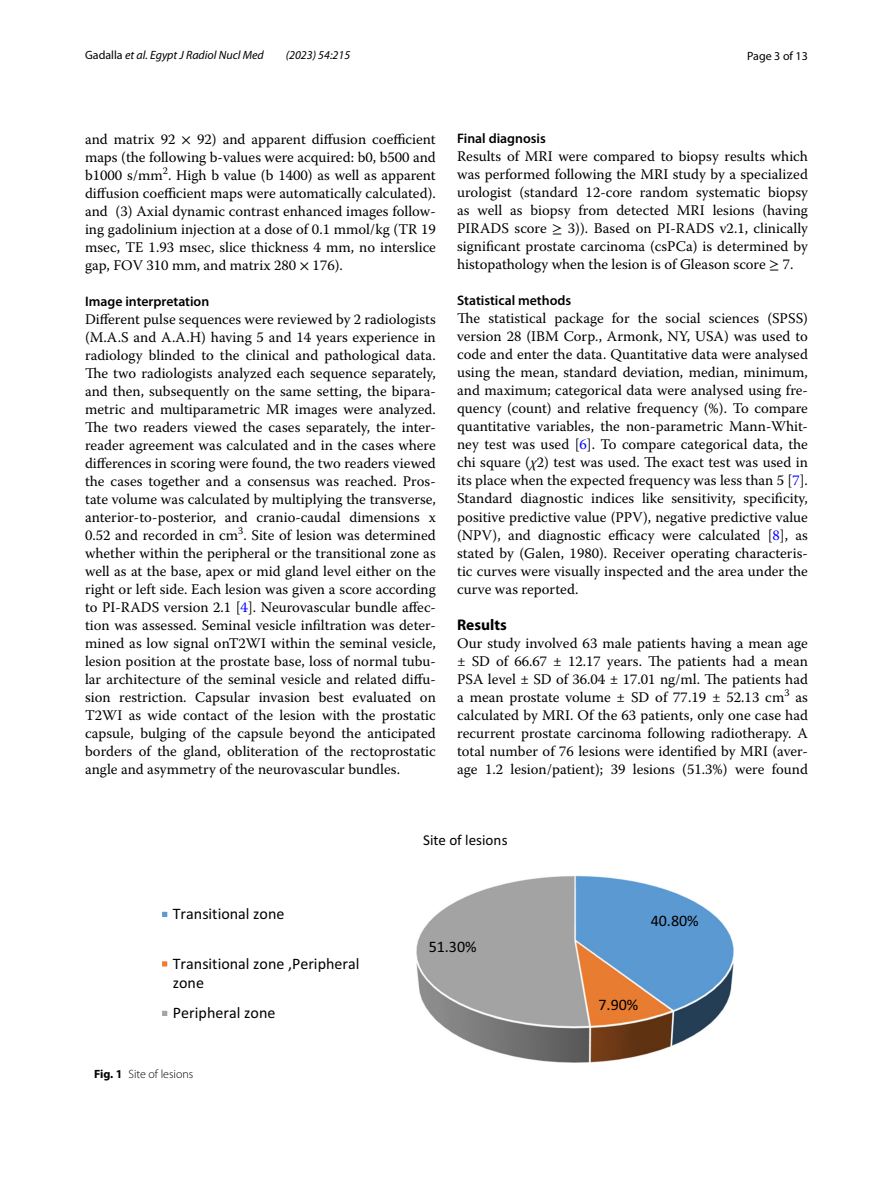
<style>
.page{position:relative;width:893px;height:1187px;background:#fff}
.page>*{position:absolute;margin:0;border:0;box-sizing:border-box;transform-origin:0 0}
.t1{font:16.05px/19.6px "Calibri";color:#000}
.t2{font:700 15.45px "Myriad Pro";color:#000}
.t3{font:15.15px "Calibri";color:#000}
.t4{font:14.7px/18px "Warnock Pro";color:#000;text-align:justify}
.t5{font:600 13.8px "Myriad Pro";color:#000}
.t6{font:italic 12px "Myriad Pro";color:#000}
.t7{font:300 12px "Myriad Pro";color:#000}
.t8{font:12px "Myriad Pro";color:#000}
.s1{font-style:normal}
.s2{font-family:"STIX"}
.s3{color:#00f}
.s4{font-style:italic}
.s5{font-weight:700}
</style>
<div class="page">
<img style="left:416px;top:875px;width:318px;height:187px">
<div style="left:160px;top:909px;width:9px;height:9px;background:#5b9bd5"></div>
<div style="left:158px;top:908px;width:13px;height:12px;border:4px solid #fff"></div>
<div style="left:160px;top:959px;width:9px;height:9px;background:#ed7d31"></div>
<div style="left:158px;top:957px;width:13px;height:13px;border:4px solid #fff"></div>
<div style="left:160px;top:1008px;width:9px;height:9px;background:#a5a5a5"></div>
<div style="left:158px;top:1007px;width:13px;height:12px;border:4px solid #fff"></div>
<p class="t6" style="left:85px;top:48px;width:180px"><span class="s1">Gadalla</span> et al. Egypt J Radiol Nucl Med</p>
<p class="t6" style="left:286px;top:48px;width:66px">(2023) 54:215</p>
<p class="t8" style="left:747px;top:48px;width:62px">Page 3 of 13</p>
<p class="t4" style="left:85px;top:130px;width:352px">and matrix 92 <span class="s2">×</span> 92) and apparent diffusion coefficient maps (the following b-values were acquired: b0, b500 and b1000 s/mm<sup>2</sup>. High b value (b 1400) as well as apparent diffusion coefficient maps were automatically calculated). and (3) Axial dynamic contrast enhanced images follow&shy;ing gadolinium injection at a dose of 0.1 mmol/kg (TR 19 msec, TE 1.93 msec, slice thickness 4 mm, no interslice gap, FOV 310 mm, and matrix 280 <span class="s2">×</span> 176).</p>
<p class="t5" style="left:85px;top:292px;width:126px">Image interpretation</p>
<p class="t4" style="left:85px;top:310px;width:352px">Different pulse sequences were reviewed by 2 radiologists (M.A.S and A.A.H) having 5 and 14 years experience in radiology blinded to the clinical and pathological data.<br>The two radiologists analyzed each sequence separately, and then, subsequently on the same setting, the bipara&shy;metric and multiparametric MR images were analyzed.<br>The two readers viewed the cases separately, the inter&shy;reader agreement was calculated and in the cases where differences in scoring were found, the two readers viewed the cases together and a consensus was reached. Pros&shy;tate volume was calculated by multiplying the transverse, anterior-to-posterior, and cranio-caudal dimensions x 0.52 and recorded in cm<sup>3</sup>. Site of lesion was determined whether within the peripheral or the transitional zone as well as at the base, apex or mid gland level either on the right or left side. Each lesion was given a score according to PI-RADS version 2.1 [<span class="s3">4</span>]. Neurovascular bundle affec&shy;tion was assessed. Seminal vesicle infiltration was deter&shy;mined as low signal onT2WI within the seminal vesicle, lesion position at the prostate base, loss of normal tubu&shy;lar architecture of the seminal vesicle and related diffu&shy;sion restriction. Capsular invasion best evaluated on T2WI as wide contact of the lesion with the prostatic capsule, bulging of the capsule beyond the anticipated borders of the gland, obliteration of the rectoprostatic angle and asymmetry of the neurovascular bundles.</p>
<p class="t5" style="left:457px;top:130px;width:90px">Final diagnosis</p>
<p class="t4" style="left:457px;top:147px;width:352px">Results of MRI were compared to biopsy results which was performed following the MRI study by a specialized urologist (standard 12-core random systematic biopsy as well as biopsy from detected MRI lesions (having PIRADS score <span class="s2">≥</span> 3)). Based on PI-RADS v2.1, clinically significant prostate carcinoma (csPCa) is determined by histopathology when the lesion is of Gleason score <span class="s2">≥</span> 7.</p>
<p class="t5" style="left:457px;top:292px;width:116px">Statistical methods</p>
<p class="t4" style="left:457px;top:309px;width:352px">The statistical package for the social sciences (SPSS) version 28 (IBM Corp., Armonk, NY, USA) was used to code and enter the data. Quantitative data were analysed using the mean, standard deviation, median, minimum, and maximum; categorical data were analysed using fre&shy;quency (count) and relative frequency (%). To compare quantitative variables, the non-parametric Mann-Whit&shy;ney test was used [<span class="s3">6</span>]. To compare categorical data, the chi square (<span class="s4">χ</span>2) test was used. The exact test was used in its place when the expected frequency was less than 5 [<span class="s3">7</span>].<br>Standard diagnostic indices like sensitivity, specificity, positive predictive value (PPV), negative predictive value (NPV), and diagnostic efficacy were calculated [<span class="s3">8</span>], as stated by (Galen, 1980). Receiver operating characteris&shy;tic curves were visually inspected and the area under the curve was reported.</p>
<p class="t2" style="left:457px;top:614px;width:51px">Results</p>
<p class="t4" style="left:457px;top:633px;width:352px">Our study involved 63 male patients having a mean age ± SD of 66.67 ± 12.17 years. The patients had a mean PSA level ± SD of 36.04 ± 17.01 ng/ml. The patients had a mean prostate volume ± SD of 77.19 ± 52.13 cm<sup>3</sup> as calculated by MRI. Of the 63 patients, only one case had recurrent prostate carcinoma following radiotherapy. A total number of 76 lesions were identified by MRI (aver&shy;age 1.2 lesion/patient); 39 lesions (51.3%) were found</p>
<p class="t1" style="left:173px;top:903px;width:113px">Transitional zone</p>
<p class="t1" style="left:173px;top:953px;width:188px">Transitional zone ,Peripheral zone</p>
<p class="t1" style="left:173px;top:1002px;width:104px">Peripheral zone</p>
<p class="t7" style="left:94px;top:1067px;width:101px"><span class="s5">Fig. 1</span> Site of lesions</p>
<p class="t3" style="left:423px;top:830px;width:86px">Site of lesions</p>
<p class="t1" style="left:429px;top:936px;width:50px">51.30%</p>
<p class="t1" style="left:651px;top:911px;width:50px">40.80%</p>
<p class="t1" style="left:598px;top:995px;width:41px">7.90%</p>
</div>
